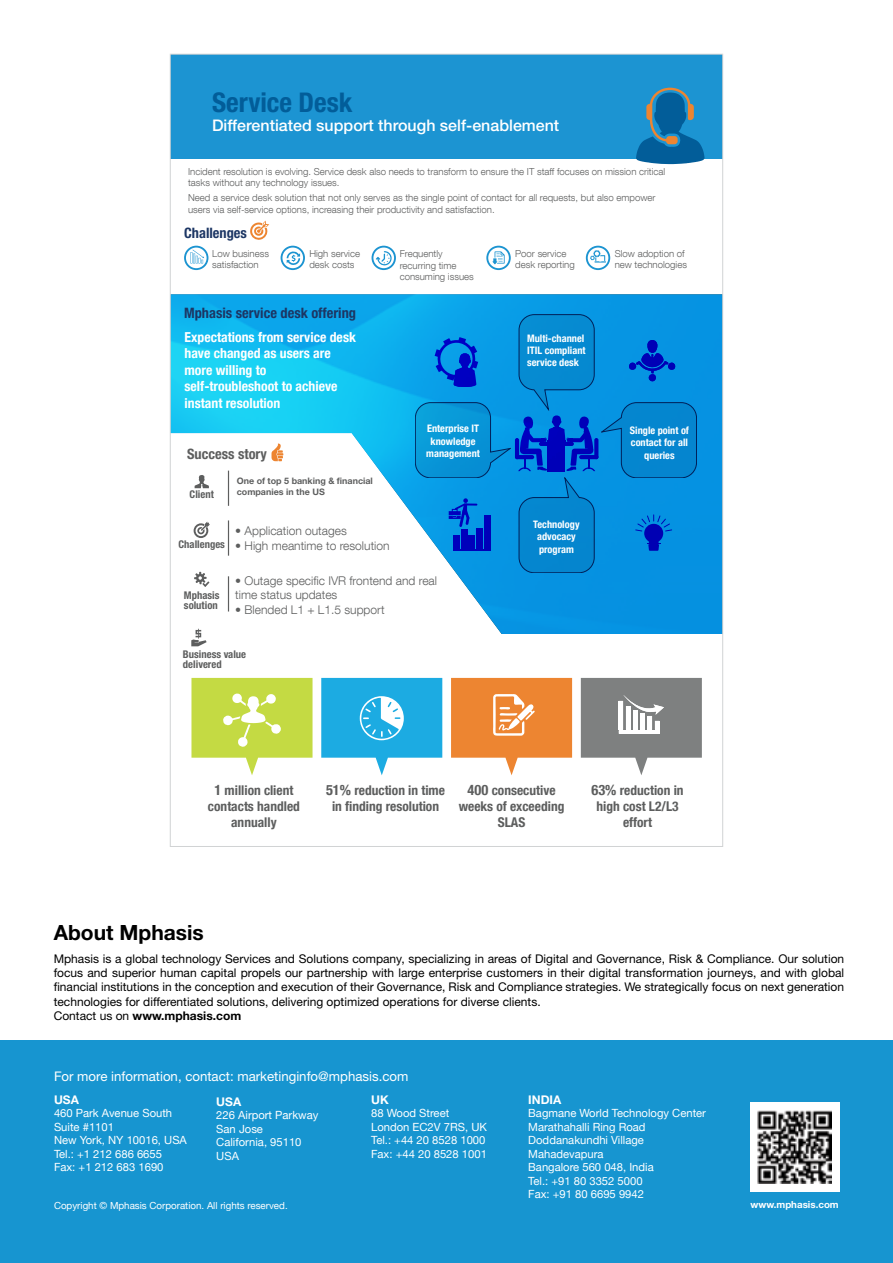
<style>
.page{position:relative;width:893px;height:1263px;background:#fff}
.page>*{position:absolute;margin:0;border:0;box-sizing:border-box;transform-origin:0 0}
.t1{font:700 condensed 27.15px "Helvetica Neue";color:#025d99}
.t2{font:700 21px "Helvetica Neue LT Std";color:#000}
.t3{font:500 16.05px "Helvetica Neue";color:#fff}
.t4{font:700 condensed 14.4px "Helvetica Neue LT Std";color:#1c3664}
.t5{font:700 condensed 14.4px "Helvetica Neue LT Std";color:#5d5e5e}
.t6{font:700 condensed 13.8px/16.5px "Helvetica Neue LT Com";color:#fff}
.t7{font:700 condensed 13.5px/16px "Helvetica Neue LT Com";color:#5d5e5e;text-align:center}
.t8{font:13.2px "Helvetica Neue LT Std";color:#fff}
.t9{font:12px/14.4px "Helvetica Neue LT Std";color:#000}
.t10{font:300 12px/14.4px "Helvetica Neue LT Com";color:#5d5e5e}
.t11{font:700 12px "Helvetica Neue LT Std";color:#fff}
.t12{font:11.25px/13.5px "Helvetica Neue";color:#fff}
.t13{font:700 condensed 10.65px/10.2px "Helvetica Neue LT Std";color:#5d5e5e}
.t14{font:700 condensed 10.35px/12.5px "Helvetica Neue LT Com";color:#fff;text-align:center}
.t15{font:9.75px "Helvetica Neue";color:#fff}
.t16{font:700 9.75px "Helvetica Neue LT Std";color:#fff}
.t17{font:300 9.6px/11.6px "Helvetica Neue LT Com";color:#5d5e5e}
.t18{font:700 9px/10.8px "Helvetica Neue";color:#5d5e5e}
.s1{font-size:14.4px}
.s2{font-weight:700}
</style>
<div class="page">
<div style="left:0;top:1040px;width:893px;height:223px;background:#1795d0"></div>
<div style="left:750px;top:1102px;width:89px;height:90px;background:#fff"></div>
<img style="left:758px;top:1110px;width:73px;height:74px">
<img style="left:172px;top:294px;width:549px;height:340px">
<div style="left:170px;top:54px;width:553px;height:104px;background:#1c94d2"></div>
<svg style="left:184px;top:246px;width:24px;height:24px"></svg>
<svg style="left:281px;top:246px;width:24px;height:24px"></svg>
<svg style="left:372px;top:246px;width:24px;height:24px"></svg>
<svg style="left:486px;top:246px;width:25px;height:24px"></svg>
<svg style="left:586px;top:246px;width:24px;height:24px"></svg>
<div style="left:519px;top:315px;width:75px;height:75px;background:#068ad1;border-radius:15px"></div>
<div style="left:519px;top:314px;width:75px;height:76px;border:1px solid #1c3664;border-radius:15px"></div>
<div style="left:621px;top:403px;width:75px;height:75px;background:#0486cf;border-radius:15px"></div>
<div style="left:621px;top:402px;width:76px;height:76px;border:1px solid #1c3664;border-radius:15px"></div>
<div style="left:415px;top:403px;width:75px;height:75px;background:#0896d8;border-radius:15px"></div>
<div style="left:415px;top:402px;width:76px;height:76px;border:1px solid #1c3664;border-radius:15px"></div>
<div style="left:519px;top:498px;width:75px;height:75px;background:#0586cf;border-radius:15px"></div>
<div style="left:519px;top:497px;width:75px;height:76px;border:1px solid #1c3664;border-radius:15px"></div>
<svg style="left:191px;top:678px;width:122px;height:97px"></svg>
<svg style="left:321px;top:678px;width:121px;height:97px"></svg>
<svg style="left:451px;top:678px;width:121px;height:97px"></svg>
<svg style="left:581px;top:678px;width:121px;height:97px"></svg>
<svg style="left:636px;top:88px;width:69px;height:76px"></svg>
<svg style="left:435px;top:337px;width:43px;height:50px"></svg>
<hr style="left:453px;top:550px;width:37px;height:1px;background:#1c3664">
<div style="left:484px;top:515px;width:6px;height:35px;background:#0000b8"></div>
<div style="left:476px;top:528px;width:7px;height:22px;background:#00b"></div>
<div style="left:468px;top:535px;width:7px;height:15px;background:#00b"></div>
<div style="left:461px;top:529px;width:6px;height:21px;background:#0000bd"></div>
<div style="left:453px;top:535px;width:7px;height:15px;background:#0000bd"></div>
<svg style="left:449px;top:498px;width:28px;height:29px"></svg>
<svg style="left:635px;top:514px;width:37px;height:37px"></svg>
<svg style="left:629px;top:340px;width:46px;height:41px"></svg>
<div style="left:668px;top:363px;width:7px;height:7px;background:#0000b6;border-radius:50%"></div>
<div style="left:629px;top:363px;width:7px;height:7px;background:#0000b8;border-radius:50%"></div>
<div style="left:649px;top:374px;width:7px;height:7px;background:#0000b6;border-radius:50%"></div>
<hr style="left:594px;top:438px;width:4px;height:21px;background:#0000b8;border-radius:2px">
<hr style="left:515px;top:438px;width:4px;height:21px;background:#0000c0;border-radius:2px">
<div style="left:548px;top:445px;width:17px;height:27px;background:#0000b8"></div>
<svg style="left:518px;top:415px;width:77px;height:56px"></svg>
<svg style="left:191px;top:629px;width:16px;height:17px"></svg>
<svg style="left:250px;top:221px;width:19px;height:19px"></svg>
<svg style="left:271px;top:443px;width:12px;height:18px"></svg>
<svg style="left:195px;top:475px;width:14px;height:13px"></svg>
<svg style="left:194px;top:522px;width:16px;height:16px"></svg>
<svg style="left:194px;top:572px;width:15px;height:15px"></svg>
<hr style="left:228px;top:576px;width:1px;height:35px;background:#5d5e5e">
<hr style="left:228px;top:520px;width:1px;height:36px;background:#5d5e5e">
<hr style="left:228px;top:471px;width:1px;height:35px;background:#5d5e5e">
<h1 class="t1" style="left:212px;top:86px;width:142px">Service Desk</h1>
<h3 class="t3" style="left:212px;top:116px;width:349px">Differentiated support through self-enablement</h3>
<p class="t17" style="left:188px;top:165px;width:479px">Incident resolution is evolving. Service desk also needs to transform to ensure the IT staff focuses on mission critical tasks without any technology issues.</p>
<p class="t17" style="left:188px;top:192px;width:469px">Need a service desk solution that not only serves as the single point of contact for all requests, but also empower users via self-service options, increasing their productivity and satisfaction.</p>
<p class="t4" style="left:184px;top:224px;width:64px">Challenges</p>
<p class="t17" style="left:212px;top:247px;width:58px">Low business satisfaction</p>
<p class="t17" style="left:309px;top:247px;width:52px">High service desk costs</p>
<p class="t17" style="left:400px;top:248px;width:76px">Frequently recurring time consuming issues</p>
<p class="t17" style="left:515px;top:247px;width:61px">Poor service desk reporting</p>
<p class="t17" style="left:615px;top:247px;width:74px">Slow adoption of new technologies</p>
<p class="t4" style="left:184px;top:304px;width:174px">Mphasis service desk offering</p>
<p class="t6" style="left:184px;top:329px;width:173px">Expectations from service desk have changed as users are more willing to self-troubleshoot to achieve instant resolution</p>
<p class="t14" style="left:527px;top:332px;width:60px;text-align:left">Multi-channel<br>ITIL compliant service desk</p>
<p class="t5" style="left:187px;top:445px;width:81px">Success story</p>
<p class="t13" style="left:190px;top:489px;width:26px">Client</p>
<p class="t18" style="left:237px;top:475px;width:138px">One of top 5 banking &amp; financial companies in the US</p>
<p class="t14" style="left:426px;top:422px;width:55px">Enterprise IT knowledge management</p>
<p class="t13" style="left:179px;top:539px;width:48px">Challenges</p>
<p class="t13" style="left:184px;top:590px;width:37px">Mphasis solution</p>
<p class="t10" style="left:235px;top:523px;width:113px">• Application outages</p>
<p class="t10" style="left:235px;top:538px;width:156px">• High meantime to resolution</p>
<p class="t10" style="left:235px;top:573px;width:203px">• Outage specific IVR frontend and real time status updates</p>
<p class="t10" style="left:235px;top:602px;width:151px">• Blended L1 + L1.5 support</p>
<p class="t13" style="left:183px;top:649px;width:65px">Business value delivered</p>
<p class="t14" style="left:533px;top:518px;width:48px">Technology advocacy program</p>
<p class="t14" style="left:630px;top:424px;width:61px">Single point of contact for all queries</p>
<p class="t7" style="left:208px;top:782px;width:93px"><span class="s1">1</span> million client contacts handled annually</p>
<p class="t7" style="left:326px;top:782px;width:120px"><span class="s1">51%</span> reduction in time in finding resolution</p>
<p class="t7" style="left:459px;top:782px;width:107px"><span class="s1">400</span> consecutive weeks of exceeding<br>SLAS</p>
<p class="t7" style="left:591px;top:782px;width:94px"><span class="s1">63%</span> reduction in high cost L2/L3 effort</p>
<h2 class="t2" style="left:54px;top:919px;width:152px">About Mphasis</h2>
<p class="t9" style="left:54px;top:951px;width:792px">Mphasis is a global technology Services and Solutions company, specializing in areas of Digital and Governance, Risk &amp; Compliance. Our solution focus and superior human capital propels our partnership with large enterprise customers in their digital transformation journeys, and with global financial institutions in the conception and execution of their Governance, Risk and Compliance strategies. We strategically focus on next generation technologies for differentiated solutions, delivering optimized operations for diverse clients.<br>Contact us on <span class="s2">www.mphasis.com</span></p>
<p class="t8" style="left:54px;top:1068px;width:356px">For more information, contact: marketinginfo@mphasis.com</p>
<p class="t11" style="left:54px;top:1092px;width:26px">USA</p>
<p class="t12" style="left:54px;top:1106px;width:134px">460 Park Avenue South<br>Suite #1101<br>New York, NY 10016, USA<br>Tel.: +1 212 686 6655<br>Fax: +1 212 683 1690</p>
<p class="t11" style="left:216px;top:1094px;width:26px">USA</p>
<p class="t12" style="left:216px;top:1108px;width:104px">226 Airport Parkway<br>San Jose<br>California, 95110<br>USA</p>
<p class="t15" style="left:54px;top:1200px;width:235px">Copyright © Mphasis Corporation. All rights reserved.</p>
<p class="t11" style="left:371px;top:1092px;width:19px">UK</p>
<p class="t12" style="left:371px;top:1106px;width:117px">88 Wood Street<br>London EC2V 7RS, UK<br>Tel.: +44 20 8528 1000<br>Fax: +44 20 8528 1001</p>
<p class="t11" style="left:528px;top:1092px;width:35px">INDIA</p>
<p class="t12" style="left:528px;top:1106px;width:179px">Bagmane World Technology Center<br>Marathahalli Ring Road<br>Doddanakundhi Village<br>Mahadevapura<br>Bangalore 560 048, India<br>Tel.: +91 80 3352 5000<br>Fax: +91 80 6695 9942</p>
<p class="t16" style="left:750px;top:1199px;width:90px">www.mphasis.com</p>
</div>
